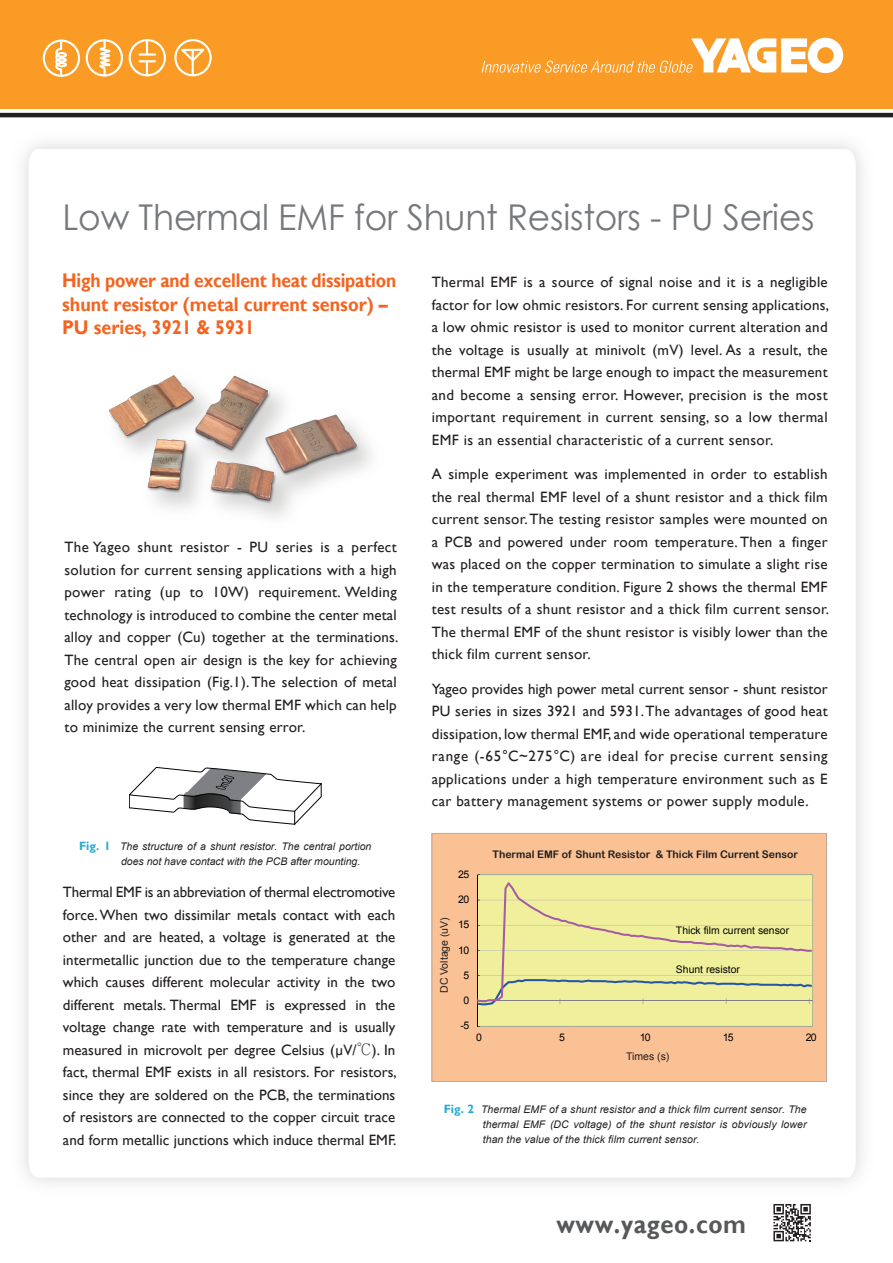
<style>
.page{position:relative;width:893px;height:1263px;background:#fff}
.page>*{position:absolute;margin:0;border:0;box-sizing:border-box;transform-origin:0 0}
.t1{font:35.55px "Century Gothic";letter-spacing:-.005em;color:#76787b}
.t2{font:700 26.25px "Gill Sans";letter-spacing:.025em;color:#57585a;scale:.91 1}
.t3{font:700 19.8px/23.7px "Gill Sans";color:#f36421;scale:.88 1}
.t4{font:15px/22.5px "Gill Sans";letter-spacing:.02em;color:#231f20;text-align:justify}
.t5{font:italic 10.5px/15px "Arial";color:#231f20}
.t6{font:10.5px "Arial Rounded MT Bold";color:#231f20}
.t7{font:10.5px "Arial";color:#231f20}
.t8{font:10.5px "Arial";letter-spacing:-.065em;color:#030303}
.t9{font:10.35px "Arial";color:#030303}
.s1{font-family:"Gill Sans";font-weight:700;font-style:normal;font-size:12px;color:#26abcf}
.s2{font-family:"Adobe Ming Std";font-weight:300}
</style>
<div class="page">
<svg style="left:773px;top:1241px;width:38px;height:1px"></svg>
<svg style="left:773px;top:1204px;width:38px;height:37px"></svg>
<div style="left:0;top:0;width:893px;height:108px;background:#f99b24"></div>
<svg style="left:43px;top:40px;width:37px;height:37px"></svg>
<svg style="left:86px;top:39px;width:37px;height:38px"></svg>
<svg style="left:129px;top:39px;width:37px;height:37px"></svg>
<svg style="left:174px;top:39px;width:38px;height:37px"></svg>
<hr style="left:0;top:113px;width:893px;height:4px;background:#231f20">
<svg style="left:482px;top:38px;width:361px;height:35px"></svg>
<img style="left:108px;top:375px;width:258px;height:133px">
<svg style="left:129px;top:767px;width:192px;height:57px"></svg>
<svg style="left:432px;top:833px;width:395px;height:248px;background:#f0d598"></svg>
<h1 class="t1" style="left:63px;top:192px;width:754px">Low Thermal EMF for Shunt Resistors - PU Series</h1>
<h3 class="t3" style="left:62px;top:269px;width:381px">High power and excellent heat dissipation shunt resistor (metal current sensor) –<br>PU series, 3921 &amp; 5931</h3>
<p class="t4" style="left:64px;top:536px;width:335px">The Yageo shunt resistor - PU series is a perfect solution for current sensing applications with a high power rating (up to 10W) requirement. Welding technology is introduced to combine the center metal alloy and copper (Cu) together at the terminations.<br>The central open air design is the key for achieving good heat dissipation (Fig.1). The selection of metal alloy provides a very low thermal EMF which can help to minimize the current sensing error.</p>
<p class="t5" style="left:121px;top:839px;width:252px;text-indent:-42px"><span class="s1">Fig. 1</span> The structure of a shunt resistor. The central portion does not have contact with the PCB after mounting.</p>
<p class="t4" style="left:63px;top:881px;width:335px">Thermal EMF is an abbreviation of thermal electromotive force. When two dissimilar metals contact with each other and are heated, a voltage is generated at the intermetallic junction due to the temperature change which causes different molecular activity in the two different metals. Thermal EMF is expressed in the voltage change rate with temperature and is usually measured in microvolt per degree Celsius (µV/<span class="s2">℃</span>). In fact, thermal EMF exists in all resistors. For resistors, since they are soldered on the PCB, the terminations of resistors are connected to the copper circuit trace and form metallic junctions which induce thermal EMF.</p>
<p class="t4" style="left:432px;top:271px;width:399px">Thermal EMF is a source of signal noise and it is a negligible factor for low ohmic resistors. For current sensing applications, a low ohmic resistor is used to monitor current alteration and the voltage is usually at minivolt (mV) level. As a result, the thermal EMF might be large enough to impact the measurement and become a sensing error. However, precision is the most important requirement in current sensing, so a low thermal EMF is an essential characteristic of a current sensor.</p>
<p class="t4" style="left:432px;top:463px;width:399px">A simple experiment was implemented in order to establish the real thermal EMF level of a shunt resistor and a thick film current sensor. The testing resistor samples were mounted on a PCB and powered under room temperature. Then a finger was placed on the copper termination to simulate a slight rise in the temperature condition. Figure 2 shows the thermal EMF test results of a shunt resistor and a thick film current sensor.<br>The thermal EMF of the shunt resistor is visibly lower than the thick film current sensor.</p>
<p class="t4" style="left:432px;top:678px;width:397px">Yageo provides high power metal current sensor - shunt resistor PU series in sizes 3921 and 5931. The advantages of good heat dissipation, low thermal EMF, and wide operational temperature range (-65°C~275°C) are ideal for precise current sensing applications under a high temperature environment such as E car battery management systems or power supply module.</p>
<p class="t7" style="left:437px;top:993px;width:77px;rotate:-90deg">DC Voltage (uV)</p>
<p class="t8" style="left:458px;top:867px;width:13px">25</p>
<p class="t8" style="left:458px;top:892px;width:13px">20</p>
<p class="t8" style="left:458px;top:918px;width:13px">15</p>
<p class="t8" style="left:458px;top:943px;width:13px">10</p>
<p class="t8" style="left:464px;top:968px;width:7px">5</p>
<p class="t8" style="left:464px;top:993px;width:7px">0</p>
<p class="t8" style="left:460px;top:1019px;width:10px">-5</p>
<p class="t6" style="left:493px;top:848px;width:307px">Thermal EMF of Shunt Resistor &amp; Thick Film Current Sensor</p>
<p class="t9" style="left:676px;top:924px;width:115px">Thick film current sensor</p>
<p class="t9" style="left:676px;top:962px;width:66px">Shunt resistor</p>
<p class="t8" style="left:476px;top:1030px;width:7px">0</p>
<p class="t8" style="left:559px;top:1030px;width:7px">5</p>
<p class="t8" style="left:640px;top:1030px;width:13px">10</p>
<p class="t8" style="left:723px;top:1030px;width:13px">15</p>
<p class="t8" style="left:806px;top:1030px;width:13px">20</p>
<p class="t7" style="left:626px;top:1049px;width:45px">Times (s)</p>
<p class="t5" style="left:483px;top:1102px;width:325px;text-align:justify;text-indent:-39px"><span class="s1">Fig. 2</span> Thermal EMF of a shunt resistor and a thick film current sensor. The thermal EMF (DC voltage) of the shunt resistor is obviously lower than the value of the thick film current sensor.</p>
<h2 class="t2" style="left:556px;top:1208px;width:210px">www.yageo.com</h2>
</div>
